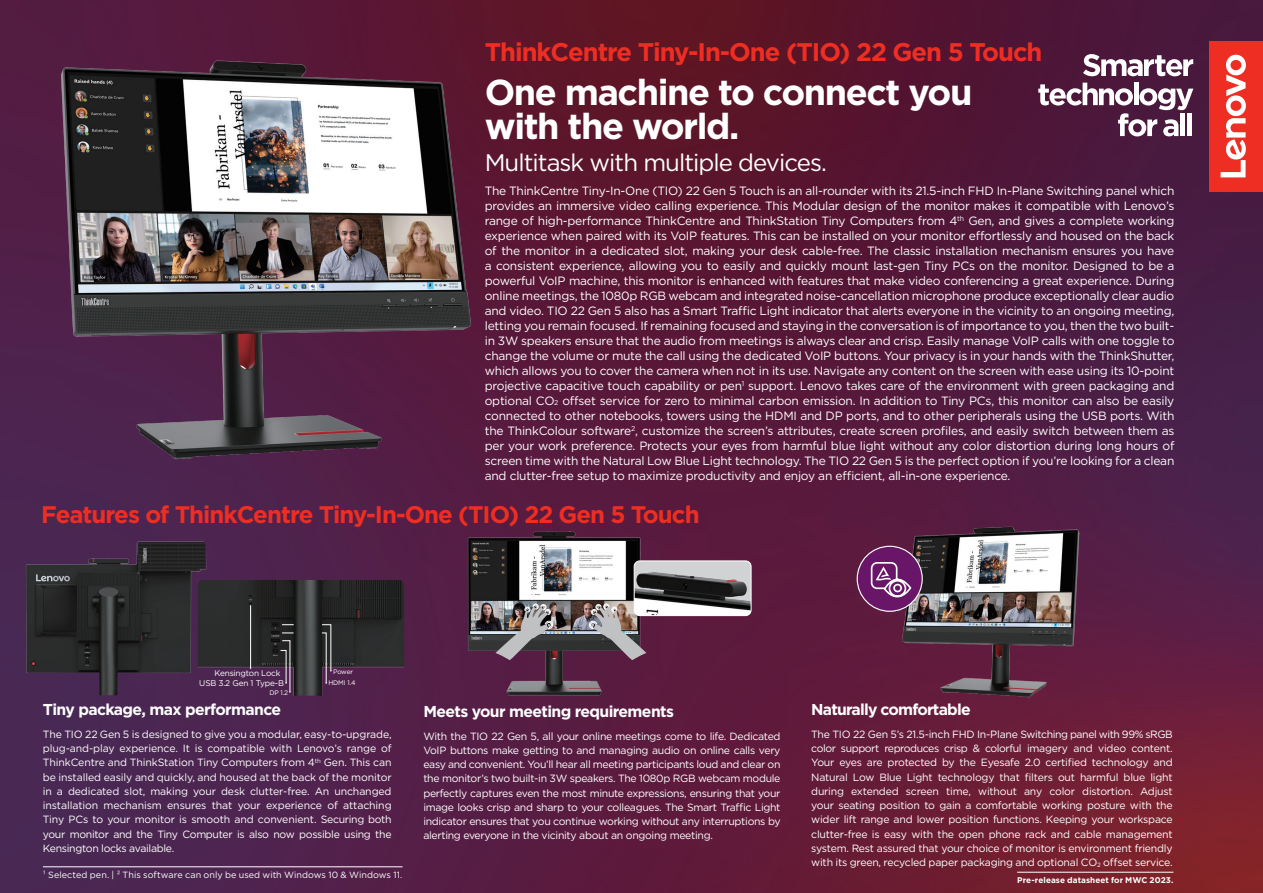
<style>
.page{position:relative;width:1263px;height:893px;background:#fff}
.page>*{position:absolute;margin:0;border:0;box-sizing:border-box;transform-origin:0 0}
.t1{font:700 36px/34.5px "Gotham";letter-spacing:-.04em;color:#fff}
.t2{font:700 25.5px "Gotham";letter-spacing:-.04em;color:#ee2e22}
.t3{font:700 24px "Gotham";letter-spacing:-.04em;color:#ee2e22}
.t4{font:24px "Gotham";letter-spacing:-.04em;color:#fff}
.t5{font:700 15.75px "Gotham";letter-spacing:-.04em;color:#fff}
.t6{font:12px/15px "Gotham";letter-spacing:-.02em;color:#fff;text-align:justify}
.t7{font:10.5px/14.2px "Gotham";letter-spacing:-.03em;color:#fff;text-align:justify}
.t8{font:9px "Gotham";letter-spacing:.005em;color:#fff}
.t9{font:700 8.25px "Gotham";letter-spacing:.005em;color:#fff}
.t10{font:8.25px/10.4px "Gotham";letter-spacing:-.02em;color:#fff}
.t11{font:6.6px "Gotham";letter-spacing:-.02em;color:#fff}
.s1{font-size:7.05px}
.s2{font-size:6.15px}
</style>
<div class="page">
<img style="left:0;top:0;width:1263px;height:893px">
<svg style="left:1083px;top:54px;width:110px;height:22px"></svg>
<svg style="left:1038px;top:83px;width:155px;height:53px"></svg>
<div style="left:1180px;top:114px;width:5px;height:22px;background:#fff"></div>
<div style="left:1187px;top:114px;width:5px;height:22px;background:#fff"></div>
<div style="left:1209px;top:41px;width:50px;height:150px;background:#ee2e22"></div>
<svg style="left:1220px;top:55px;width:26px;height:122px"></svg>
<div style="left:1256px;top:41px;width:7px;height:150px;background:#ee2e22"></div>
<img style="left:28px;top:45px;width:457px;height:431px">
<img style="left:891px;top:521px;width:201px;height:178px">
<img style="left:410px;top:524px;width:304px;height:180px">
<img style="left:634px;top:561px;width:117px;height:55px">
<div style="left:634px;top:561px;width:117px;height:55px;border:1px solid #fff;border-radius:6px"></div>
<div style="left:857px;top:546px;width:65px;height:65px;background:#691668;border-radius:50%"></div>
<div style="left:857px;top:546px;width:66px;height:66px;border:1px solid #fff;border-radius:50%"></div>
<svg style="left:870px;top:562px;width:42px;height:45px"></svg>
<hr style="left:1017px;top:872px;width:156px;height:1px;background:#fff">
<hr style="left:43px;top:866px;width:359px;height:1px;background:#fff">
<svg style="left:589px;top:604px;width:57px;height:56px;background:#8c7c82"></svg>
<svg style="left:495px;top:604px;width:58px;height:56px;background:#7d767a"></svg>
<img style="left:22px;top:538px;width:186px;height:157px">
<img style="left:198px;top:580px;width:206px;height:116px">
<hr style="left:250px;top:605px;width:1px;height:63px;background:#fff">
<svg style="left:280px;top:640px;width:11px;height:53px"></svg>
<svg style="left:282px;top:624px;width:12px;height:1px"></svg>
<svg style="left:282px;top:633px;width:12px;height:1px"></svg>
<svg style="left:321px;top:624px;width:11px;height:60px"></svg>
<h2 class="t2" style="left:485px;top:35px;width:559px">ThinkCentre Tiny-In-One (TIO) 22 Gen 5 Touch</h2>
<h1 class="t1" style="left:485px;top:74px;width:489px">One machine to connect you with the world.</h1>
<h3 class="t4" style="left:485px;top:147px;width:344px">Multitask with multiple devices.</h3>
<p class="t6" style="left:485px;top:183px;width:691px">The ThinkCentre Tiny-In-One (TIO) 22 Gen 5 Touch is an all-rounder with its 21.5-inch FHD In-Plane Switching panel which provides an immersive video calling experience. This Modular design of the monitor makes it compatible with Lenovo’s range of high-performance ThinkCentre and ThinkStation Tiny Computers from 4<sup>th</sup> Gen, and gives a complete working experience when paired with its VoIP features. This can be installed on your monitor effortlessly and housed on the back of the monitor in a dedicated slot, making your desk cable-free. The classic installation mechanism ensures you have a consistent experience, allowing you to easily and quickly mount last-gen Tiny PCs on the monitor. Designed to be a powerful VoIP machine, this monitor is enhanced with features that make video conferencing a great experience. During online meetings, the 1080p RGB webcam and integrated noise-cancellation microphone produce exceptionally clear audio and video. TIO 22 Gen 5 also has a Smart Traffic Light indicator that alerts everyone in the vicinity to an ongoing meeting, letting you remain focused. If remaining focused and staying in the conversation is of importance to you, then the two built&shy;in 3W speakers ensure that the audio from meetings is always clear and crisp. Easily manage VoIP calls with one toggle to change the volume or mute the call using the dedicated VoIP buttons. Your privacy is in your hands with the ThinkShutter, which allows you to cover the camera when not in its use. Navigate any content on the screen with ease using its 10-point projective capacitive touch capability or pen<sup>1</sup> support. Lenovo takes care of the environment with green packaging and optional CO<span class="s1">2</span> offset service for zero to minimal carbon emission. In addition to Tiny PCs, this monitor can also be easily connected to other notebooks, towers using the HDMI and DP ports, and to other peripherals using the USB ports. With the ThinkColour software<sup>2</sup>, customize the screen’s attributes, create screen profiles, and easily switch between them as per your work preference. Protects your eyes from harmful blue light without any color distortion during long hours of screen time with the Natural Low Blue Light technology. The TIO 22 Gen 5 is the perfect option if you’re looking for a clean and clutter-free setup to maximize productivity and enjoy an efficient, all-in-one experience.</p>
<h3 class="t3" style="left:41px;top:498px;width:660px">Features of ThinkCentre Tiny-In-One (TIO) 22 Gen 5 Touch</h3>
<p class="t11" style="left:333px;top:668px;width:21px">Power</p>
<p class="t10" style="left:199px;top:668px;width:86px;text-indent:15px">Kensington Lock<br>USB 3.2 Gen 1 Type-B</p>
<p class="t11" style="left:328px;top:678px;width:29px">HDMI 1.4</p>
<p class="t11" style="left:269px;top:689px;width:20px">DP 1.2</p>
<h3 class="t5" style="left:43px;top:699px;width:240px">Tiny package, max performance</h3>
<p class="t7" style="left:43px;top:727px;width:350px">The TIO 22 Gen 5 is designed to give you a modular, easy-to-upgrade, plug-and-play experience. It is compatible with Lenovo’s range of ThinkCentre and ThinkStation Tiny Computers from 4<sup>th</sup> Gen. This can be installed easily and quickly, and housed at the back of the monitor in a dedicated slot, making your desk clutter-free. An unchanged installation mechanism ensures that your experience of attaching Tiny PCs to your monitor is smooth and convenient. Securing both your monitor and the Tiny Computer is also now possible using the Kensington locks available.</p>
<p class="t8" style="left:43px;top:869px;width:361px">¹ Selected pen. | ² This software can only be used with Windows 10 &amp; Windows 11.</p>
<h3 class="t5" style="left:423px;top:701px;width:252px">Meets your meeting requirements</h3>
<p class="t7" style="left:423px;top:729px;width:359px">With the TIO 22 Gen 5, all your online meetings come to life. Dedicated VoIP buttons make getting to and managing audio on online calls very easy and convenient. You’ll hear all meeting participants loud and clear on the monitor’s two built-in 3W speakers. The 1080p RGB webcam module perfectly captures even the most minute expressions, ensuring that your image looks crisp and sharp to your colleagues. The Smart Traffic Light indicator ensures that you continue working without any interruptions by alerting everyone in the vicinity about an ongoing meeting.</p>
<h3 class="t5" style="left:811px;top:699px;width:161px">Naturally comfortable</h3>
<p class="t7" style="left:811px;top:727px;width:363px">The TIO 22 Gen 5’s 21.5-inch FHD In-Plane Switching panel with 99% sRGB color support reproduces crisp &amp; colorful imagery and video content.<br>Your eyes are protected by the Eyesafe 2.0 certified technology and Natural Low Blue Light technology that filters out harmful blue light during extended screen time, without any color distortion. Adjust your seating position to gain a comfortable working posture with the wider lift range and lower position functions. Keeping your workspace clutter-free is easy with the open phone rack and cable management system. Rest assured that your choice of monitor is environment friendly with its green, recycled paper packaging and optional CO<span class="s2">2</span> offset service.</p>
<p class="t9" style="left:1017px;top:875px;width:158px">Pre-release datasheet for MWC 2023.</p>
</div>
